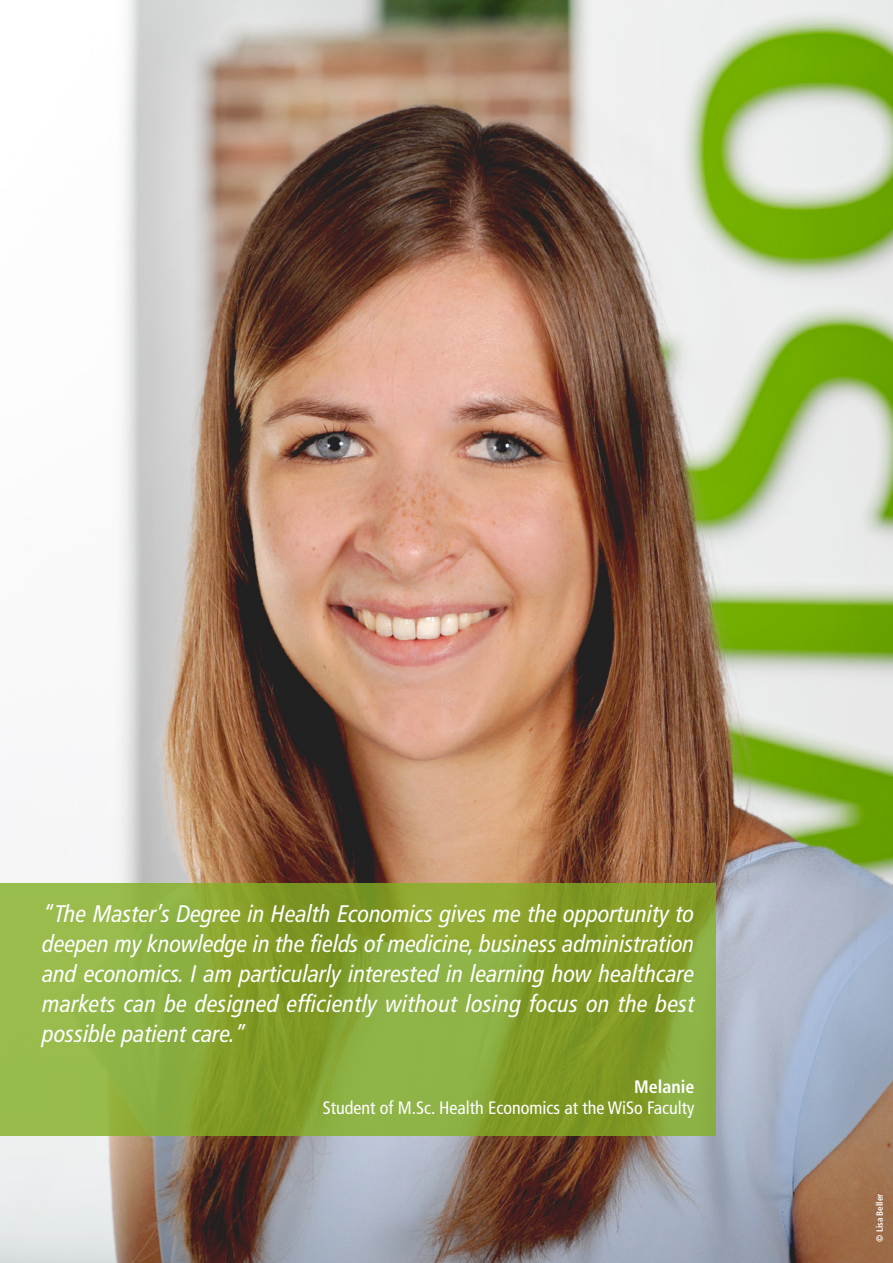
<style>
.page{position:relative;width:893px;height:1263px;background:#fff}
.page>*{position:absolute;margin:0;border:0;box-sizing:border-box;transform-origin:0 0}
.t1{font:italic condensed 24px/30px "Frutiger LT Com";letter-spacing:.01em;color:#fff;text-align:justify}
.t2{font:condensed 18px "Frutiger LT Com";color:#fff}
.t3{font:700 condensed 18px "Frutiger LT Com";color:#fff}
.t4{font:700 condensed 9px "Frutiger LT Com";color:#fff}
</style>
<div class="page">
<img style="left:128px;top:0;width:765px;height:50px">
<img style="left:0;top:50px;width:893px;height:1213px">
<svg style="left:0;top:883px;width:716px;height:252px;background:#89a836"></svg>
<p class="t1" style="left:43px;top:899px;width:654px">“The Master’s Degree in Health Economics gives me the opportunity to deepen my knowledge in the fields of medicine, business administration and economics. I am particularly interested in learning how healthcare markets can be designed efficiently without losing focus on the best possible patient care.”</p>
<p class="t3" style="left:634px;top:1076px;width:62px">Melanie</p>
<p class="t2" style="left:323px;top:1097px;width:373px">Student of M.Sc. Health Economics at the WiSo Faculty</p>
<p class="t4" style="left:874px;top:1242px;width:50px;rotate:-90deg">© Lisa Beller</p>
</div>
